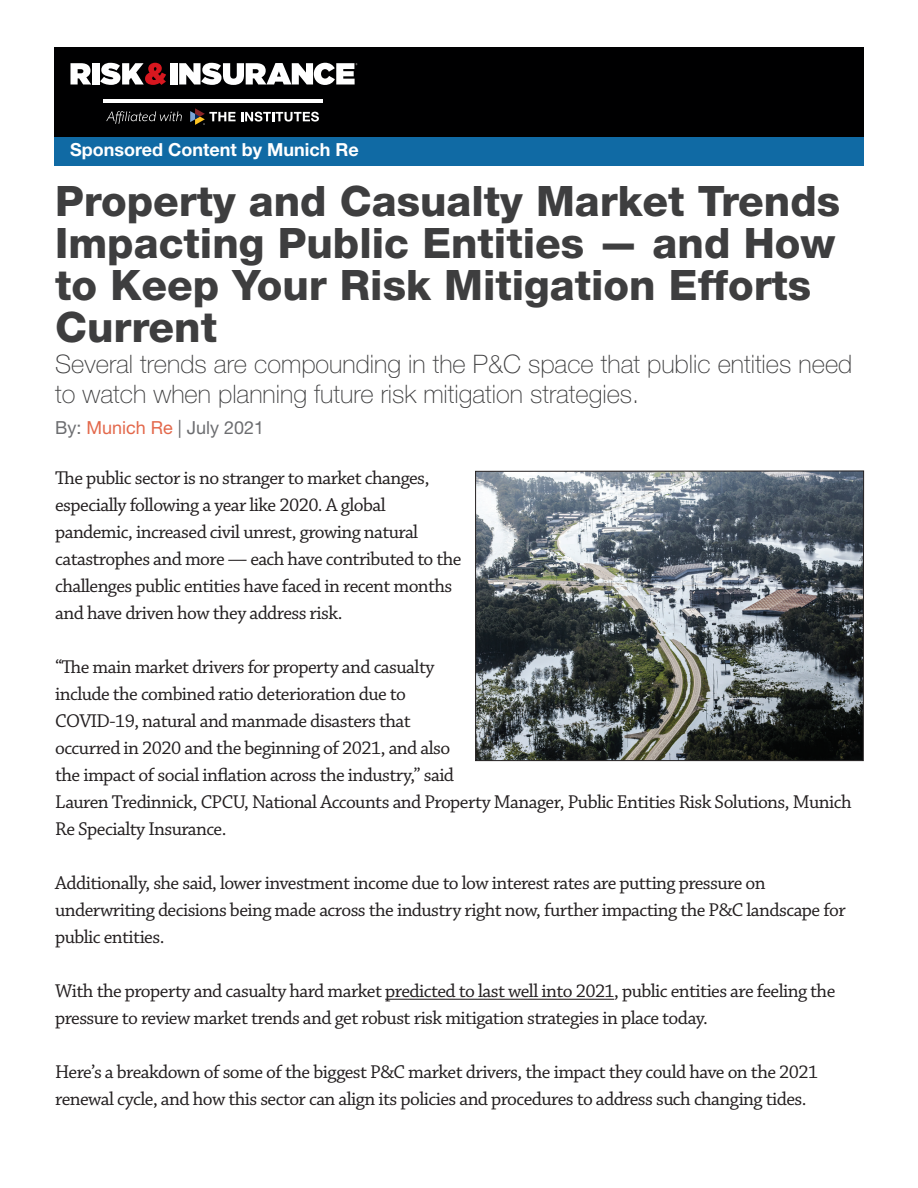
<style>
.page{position:relative;width:918px;height:1188px;background:#fff}
.page>*{position:absolute;margin:0;border:0;box-sizing:border-box;transform-origin:0 0}
.t1{font:800 42px/42px "Helvetica Neue LT Std";color:#3e3e3f}
.t2{font:100 25.5px/30.6px "Helvetica Neue LT Std";color:#3e3e3f}
.t3{font:19.5px/27px "Chaparral Pro";letter-spacing:-.03em;color:#231f20}
.t4{font:700 18px "Helvetica Neue LT Std";color:#fff}
.t5{font:18px "Helvetica Neue LT Std";color:#6c6d70}
.s1{color:#e3684b}
</style>
<div class="page">
<hr style="left:385px;top:999px;width:229px;height:1px;background:#231f20">
<div style="left:54px;top:134px;width:810px;height:31px;background:#106aa4"></div>
<div style="left:54px;top:48px;width:810px;height:89px;background:#000001"></div>
<img style="left:477px;top:473px;width:385px;height:286px">
<div style="left:475px;top:471px;width:389px;height:290px;border:1px solid #231f20"></div>
<hr style="left:103px;top:99px;width:219px;height:4px;background:#fff">
<svg style="left:106px;top:111px;width:76px;height:13px"></svg>
<svg style="left:190px;top:108px;width:129px;height:17px"></svg>
<svg style="left:70px;top:63px;width:21px;height:21px"></svg>
<div style="left:92px;top:63px;width:7px;height:21px;background:#fff"></div>
<svg style="left:100px;top:63px;width:66px;height:22px"></svg>
<div style="left:170px;top:63px;width:7px;height:21px;background:#fff"></div>
<svg style="left:179px;top:63px;width:178px;height:22px"></svg>
<p class="t4" style="left:70px;top:139px;width:290px">Sponsored Content by Munich Re</p>
<h1 class="t1" style="left:55px;top:180px;width:787px">Property and Casualty Market Trends<br>Impacting Public Entities — and How to Keep Your Risk Mitigation Efforts<br>Current</h1>
<h2 class="t2" style="left:55px;top:348px;width:799px">Several trends are compounding in the P&amp;C space that public entities need to watch when planning future risk mitigation strategies.</h2>
<p class="t5" style="left:55px;top:417px;width:211px">By: <span class="s1">Munich Re</span> | July 2021</p>
<p class="t3" style="left:55px;top:465px;width:408px">The public sector is no stranger to market changes, especially following a year like 2020. A global pandemic, increased civil unrest, growing natural catastrophes and more — each have contributed to the challenges public entities have faced in recent months and have driven how they address risk.</p>
<p class="t3" style="left:55px;top:654px;width:798px">“The main market drivers for property and casualty<br>include the combined ratio deterioration due to<br>COVID-19, natural and manmade disasters that<br>occurred in 2020 and the beginning of 2021, and also<br>the impact of social inflation across the industry,” said<br>Lauren Tredinnick, CPCU, National Accounts and Property Manager, Public Entities Risk Solutions, Munich Re Specialty Insurance.</p>
<p class="t3" style="left:55px;top:870px;width:792px">Additionally, she said, lower investment income due to low interest rates are putting pressure on underwriting decisions being made across the industry right now, further impacting the P&amp;C landscape for public entities.</p>
<p class="t3" style="left:55px;top:978px;width:782px">With the property and casualty hard market predicted to last well into 2021, public entities are feeling the pressure to review market trends and get robust risk mitigation strategies in place today.</p>
<p class="t3" style="left:55px;top:1059px;width:765px">Here’s a breakdown of some of the biggest P&amp;C market drivers, the impact they could have on the 2021 renewal cycle, and how this sector can align its policies and procedures to address such changing tides.</p>
</div>
